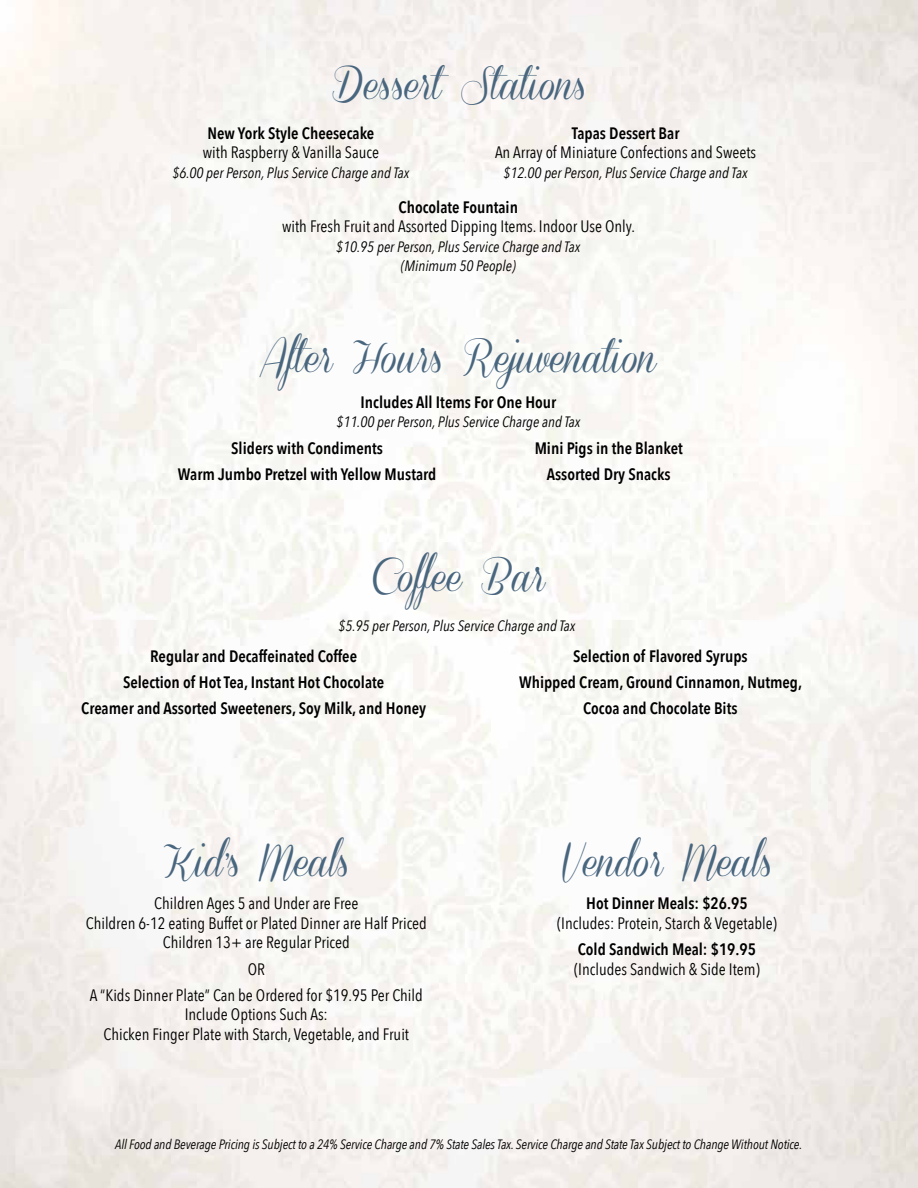
<style>
.page{position:relative;width:918px;height:1188px;background:#fff}
.page>*{position:absolute;margin:0;border:0;box-sizing:border-box;transform-origin:0 0}
.t1{font:37.5px "Coneria Script Demo";color:#49667f}
.t2{font:600 16.5px/26.2px "Avenir Next Condensed";color:#000;text-align:center}
.t3{font:16.5px/19.5px "Avenir Next Condensed";color:#000;text-align:center}
.t4{font:italic 15px/19.5px "Avenir Next Condensed";color:#000;text-align:center}
.t5{font:italic 13.5px "Avenir Next Condensed";letter-spacing:-.01em;color:#000}
</style>
<div class="page">
<h1 class="t1" style="left:330px;top:64px;width:258px">Dessert Stations</h1>
<p class="t2" style="left:208px;top:119px;width:168px">New York Style Cheesecake</p>
<p class="t3" style="left:203px;top:142px;width:178px">with Raspberry &amp; Vanilla Sauce</p>
<p class="t4" style="left:172px;top:163px;width:239px">$6.00 per Person, Plus Service Charge and Tax</p>
<p class="t2" style="left:572px;top:119px;width:109px">Tapas Dessert Bar</p>
<p class="t3" style="left:495px;top:142px;width:263px">An Array of Miniature Confections and Sweets</p>
<p class="t4" style="left:504px;top:163px;width:246px">$12.00 per Person, Plus Service Charge and Tax</p>
<p class="t2" style="left:399px;top:193px;width:121px">Chocolate Fountain</p>
<p class="t3" style="left:282px;top:216px;width:354px">with Fresh Fruit and Assorted Dipping Items. Indoor Use Only.</p>
<p class="t4" style="left:336px;top:237px;width:246px">$10.95 per Person, Plus Service Charge and Tax (Minimum 50 People)</p>
<h1 class="t1" style="left:260px;top:338px;width:398px">After Hours Rejuvenation</h1>
<p class="t2" style="left:361px;top:388px;width:197px">Includes All Items For One Hour</p>
<p class="t4" style="left:336px;top:412px;width:246px">$11.00 per Person, Plus Service Charge and Tax</p>
<p class="t2" style="left:178px;top:434px;width:260px">Sliders with Condiments<br>Warm Jumbo Pretzel with Yellow Mustard</p>
<p class="t2" style="left:535px;top:434px;width:150px">Mini Pigs in the Blanket<br>Assorted Dry Snacks</p>
<h1 class="t1" style="left:373px;top:556px;width:174px">Coffee Bar</h1>
<p class="t4" style="left:338px;top:616px;width:239px">$5.95 per Person, Plus Service Charge and Tax</p>
<p class="t2" style="left:81px;top:642px;width:346px">Regular and Decaffeinated Coffee<br>Selection of Hot Tea, Instant Hot Chocolate<br>Creamer and Assorted Sweeteners, Soy Milk, and Honey</p>
<p class="t2" style="left:519px;top:642px;width:285px">Selection of Flavored Syrups<br>Whipped Cream, Ground Cinnamon, Nutmeg,<br>Cocoa and Chocolate Bits</p>
<h1 class="t1" style="left:163px;top:841px;width:188px">Kid’s Meals</h1>
<h1 class="t1" style="left:562px;top:841px;width:212px">Vendor Meals</h1>
<p class="t2" style="left:586px;top:890px;width:163px">Hot Dinner Meals: $26.95</p>
<p class="t3" style="left:557px;top:913px;width:221px">(Includes: Protein, Starch &amp; Vegetable)</p>
<p class="t2" style="left:578px;top:936px;width:180px">Cold Sandwich Meal: $19.95</p>
<p class="t3" style="left:574px;top:958px;width:187px">(Includes Sandwich &amp; Side Item)</p>
<p class="t3" style="left:86px;top:893px;width:343px">Children Ages 5 and Under are Free<br>Children 6-12 eating Buffet or Plated Dinner are Half Priced<br>Children 13+ are Regular Priced</p>
<p class="t3" style="left:90px;top:955px;width:335px;line-height:26.2px">OR<br>A “Kids Dinner Plate” Can be Ordered for $19.95 Per Child</p>
<p class="t3" style="left:104px;top:1004px;width:307px">Include Options Such As:<br>Chicken Finger Plate with Starch, Vegetable, and Fruit</p>
<p class="t5" style="left:115px;top:1137px;width:689px">All Food and Beverage Pricing is Subject to a 24% Service Charge and 7% State Sales Tax. Service Charge and State Tax Subject to Change Without Notice.</p>
</div>
